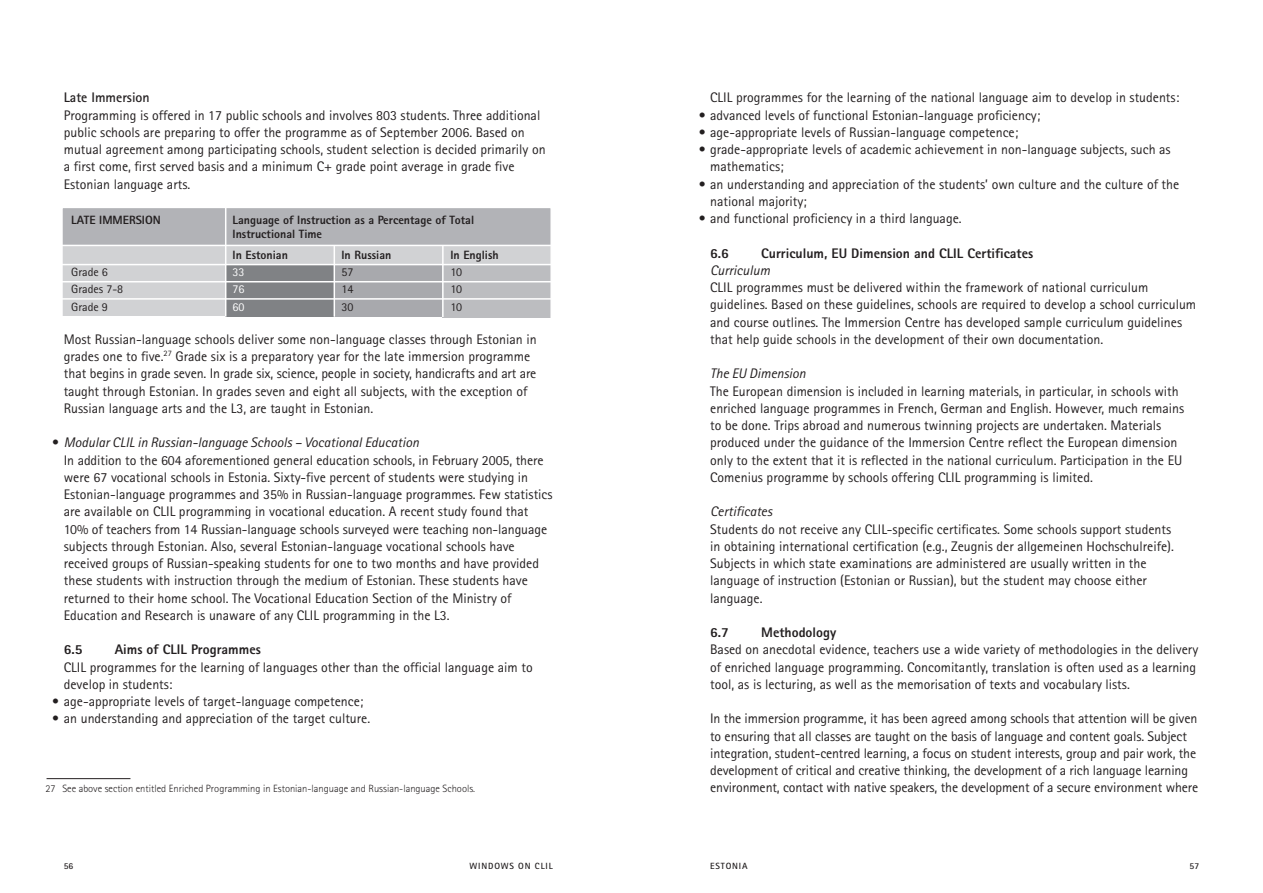
<style>
.page{position:relative;width:1263px;height:893px;background:#fff}
.page>*{position:absolute;margin:0;border:0;box-sizing:border-box;transform-origin:0 0}
.t1{font:13.8px/17.2px "Rotis Sans Serif";color:#231f20}
.t2{font:italic 13.8px "Rotis Sans Serif";color:#231f20}
.t3{font:800 13.8px "Rotis Sans Serif";color:#231f20}
.t4{font:700 13.8px "Rotis Sans Serif";color:#231f20}
.t5{font:800 12px/13.5px "Rotis Sans Serif";color:#231f20}
.t6{font:12px "Rotis Sans Serif";color:#231f20}
.t7{font:12px "Rotis Sans Serif";color:#fff}
.t8{font:300 10.5px "Rotis Sans Serif";color:#231f20}
.t9{font:700 9px "Rotis Sans Serif";letter-spacing:.1em;color:#231f20}
.s1{font-style:normal}
</style>
<div class="page">
<div style="left:62px;top:234px;width:489px;height:82px;background:#d1d2d4"></div>
<div style="left:226px;top:264px;width:108px;height:53px;background:#808285"></div>
<div style="left:335px;top:265px;width:108px;height:52px;background:#a8a9ad"></div>
<div style="left:443px;top:265px;width:108px;height:52px;background:#bcbdc0"></div>
<div style="left:62px;top:207px;width:489px;height:38px;background:#b2b3b7"></div>
<hr style="left:225px;top:207px;width:1px;height:110px;background:#fff">
<hr style="left:334px;top:246px;width:1px;height:71px;background:#fff">
<hr style="left:442px;top:246px;width:2px;height:71px;background:#fff">
<hr style="left:62px;top:245px;width:489px;height:1px;background:#fff">
<hr style="left:62px;top:264px;width:489px;height:1px;background:#fff">
<hr style="left:62px;top:281px;width:489px;height:1px;background:#fff">
<hr style="left:62px;top:298px;width:489px;height:2px;background:#fff">
<div style="left:61px;top:207px;width:491px;height:114px;border:2px solid #fff"></div>
<hr style="left:47px;top:778px;width:83px;height:1px;background:#231f20">
<p class="t4" style="left:64px;top:93px;width:87px">Late Immersion</p>
<p class="t1" style="left:64px;top:108px;width:483px">Programming is offered in 17 public schools and involves 803 students. Three additional public schools are preparing to offer the programme as of September 2006. Based on mutual agreement among participating schools, student selection is decided primarily on a first come, first served basis and a minimum C+ grade point average in grade five Estonian language arts.</p>
<p class="t5" style="left:77px;top:215px;width:86px">ATE IMMERSION</p>
<p class="t5" style="left:246px;top:215px;width:229px;text-indent:-14px">Language of Instruction as Percentage of Total tructional Tim</p>
<p class="t5" style="left:252px;top:249px;width:38px">stonian</p>
<p class="t5" style="left:342px;top:249px;width:45px">In Ru sia</p>
<p class="t5" style="left:470px;top:249px;width:31px">nglish</p>
<p class="t6" style="left:71px;top:268px;width:38px">Grade 6</p>
<p class="t7" style="left:233px;top:268px;width:14px">33</p>
<p class="t6" style="left:456px;top:268px;width:8px">0</p>
<p class="t6" style="left:71px;top:285px;width:53px">Grades 7-8</p>
<p class="t7" style="left:233px;top:285px;width:14px">76</p>
<p class="t6" style="left:348px;top:285px;width:8px">4</p>
<p class="t6" style="left:456px;top:285px;width:8px">0</p>
<p class="t6" style="left:71px;top:302px;width:38px">Grade 9</p>
<p class="t7" style="left:233px;top:302px;width:14px">60</p>
<p class="t6" style="left:348px;top:302px;width:8px">0</p>
<p class="t6" style="left:456px;top:302px;width:8px">0</p>
<p class="t1" style="left:64px;top:332px;width:474px">Most Russian-language schools deliver some non-language classes through Estonian in grades one to five.<sup>27</sup> Grade six is a preparatory year for the late immersion programme that begins in grade seven. In grade six, science, people in society, handicrafts and art are taught through Estonian. In grades seven and eight all subjects, with the exception of Russian language arts and the L3, are taught in Estonian.</p>
<p class="t1" style="left:64px;top:453px;width:490px">In addition to the 604 aforementioned general education schools, in February 2005, there were 67 vocational schools in Estonia. Sixty-five percent of students were studying in Estonian-language programmes and 35% in Russian-language programmes. Few statistics are available on CLIL programming in vocational education. A recent study found that 10% of teachers from 14 Russian-language schools surveyed were teaching non-language subjects through Estonian. Also, several Estonian-language vocational schools have received groups of Russian-speaking students for one to two months and have provided these students with instruction through the medium of Estonian. These students have returned to their home school. The Vocational Education Section of the Ministry of Education and Research is unaware of any CLIL programming in the L3.</p>
<p class="t3" style="left:64px;top:645px;width:20px">6.5</p>
<p class="t3" style="left:115px;top:645px;width:148px">Aims of CLIL Programmes</p>
<p class="t1" style="left:64px;top:660px;width:470px">CLIL programmes for the learning of languages other than the official language aim to develop in students:</p>
<p class="t2" style="left:52px;top:438px;width:368px"><span class="s1">•</span> Modular CLIL in Russian-language Schools – Vocational Education</p>
<p class="t1" style="left:52px;top:694px;width:313px">• age-appropriate levels of target-language competence;</p>
<p class="t1" style="left:52px;top:711px;width:320px">• an understanding and appreciation of the target culture.</p>
<p class="t8" style="left:45px;top:785px;width:431px">27 See above section entitled Enriched Programming in Estonian-language and Russian-language Schools.</p>
<p class="t1" style="left:710px;top:90px;width:471px">CLIL programmes for the learning of the national language aim to develop in students:</p>
<p class="t1" style="left:699px;top:108px;width:343px">• advanced levels of functional Estonian-language proficiency;</p>
<p class="t1" style="left:699px;top:125px;width:321px">• age-appropriate levels of Russian-language competence;</p>
<p class="t1" style="left:710px;top:142px;width:462px;text-indent:-11px">• grade-appropriate levels of academic achievement in non-language subjects, such as mathematics;</p>
<p class="t1" style="left:710px;top:177px;width:471px;text-indent:-11px">• an understanding and appreciation of the students’ own culture and the culture of the national majority;</p>
<p class="t1" style="left:699px;top:211px;width:265px">• and functional proficiency in a third language.</p>
<p class="t3" style="left:710px;top:248px;width:20px">6.6</p>
<p class="t3" style="left:761px;top:248px;width:274px">Curriculum, EU Dimension and CLIL Certificates</p>
<p class="t2" style="left:710px;top:265px;width:61px">Curriculum</p>
<p class="t1" style="left:710px;top:280px;width:488px">CLIL programmes must be delivered within the framework of national curriculum guidelines. Based on these guidelines, schools are required to develop a school curriculum and course outlines. The Immersion Centre has developed sample curriculum guidelines that help guide schools in the development of their own documentation.</p>
<p class="t2" style="left:710px;top:369px;width:97px">The EU Dimension</p>
<p class="t1" style="left:710px;top:384px;width:476px">The European dimension is included in learning materials, in particular, in schools with enriched language programmes in French, German and English. However, much remains to be done. Trips abroad and numerous twinning projects are undertaken. Materials produced under the guidance of the Immersion Centre reflect the European dimension only to the extent that it is reflected in the national curriculum. Participation in the EU Comenius programme by schools offering CLIL programming is limited.</p>
<p class="t2" style="left:710px;top:507px;width:64px">Certificates</p>
<p class="t1" style="left:710px;top:522px;width:465px">Students do not receive any CLIL-specific certificates. Some schools support students in obtaining international certification (e.g., Zeugnis der allgemeinen Hochschulreife).<br>Subjects in which state examinations are administered are usually written in the language of instruction (Estonian or Russian), but the student may choose either language.</p>
<p class="t3" style="left:710px;top:628px;width:20px">6.7</p>
<p class="t3" style="left:761px;top:628px;width:76px">Methodology</p>
<p class="t1" style="left:710px;top:642px;width:490px">Based on anecdotal evidence, teachers use a wide variety of methodologies in the delivery of enriched language programming. Concomitantly, translation is often used as a learning tool, as is lecturing, as well as the memorisation of texts and vocabulary lists.</p>
<p class="t1" style="left:710px;top:711px;width:489px">In the immersion programme, it has been agreed among schools that attention will be given to ensuring that all classes are taught on the basis of language and content goals. Subject integration, student-centred learning, a focus on student interests, group and pair work, the development of critical and creative thinking, the development of a rich language learning environment, contact with native speakers, the development of a secure environment where</p>
<p class="t9" style="left:64px;top:863px;width:11px">56</p>
<p class="t9" style="left:469px;top:863px;width:85px">WINDOWS ON CLIL</p>
<p class="t9" style="left:710px;top:863px;width:39px">ESTONIA</p>
<p class="t9" style="left:1189px;top:863px;width:11px">57</p>
</div>
